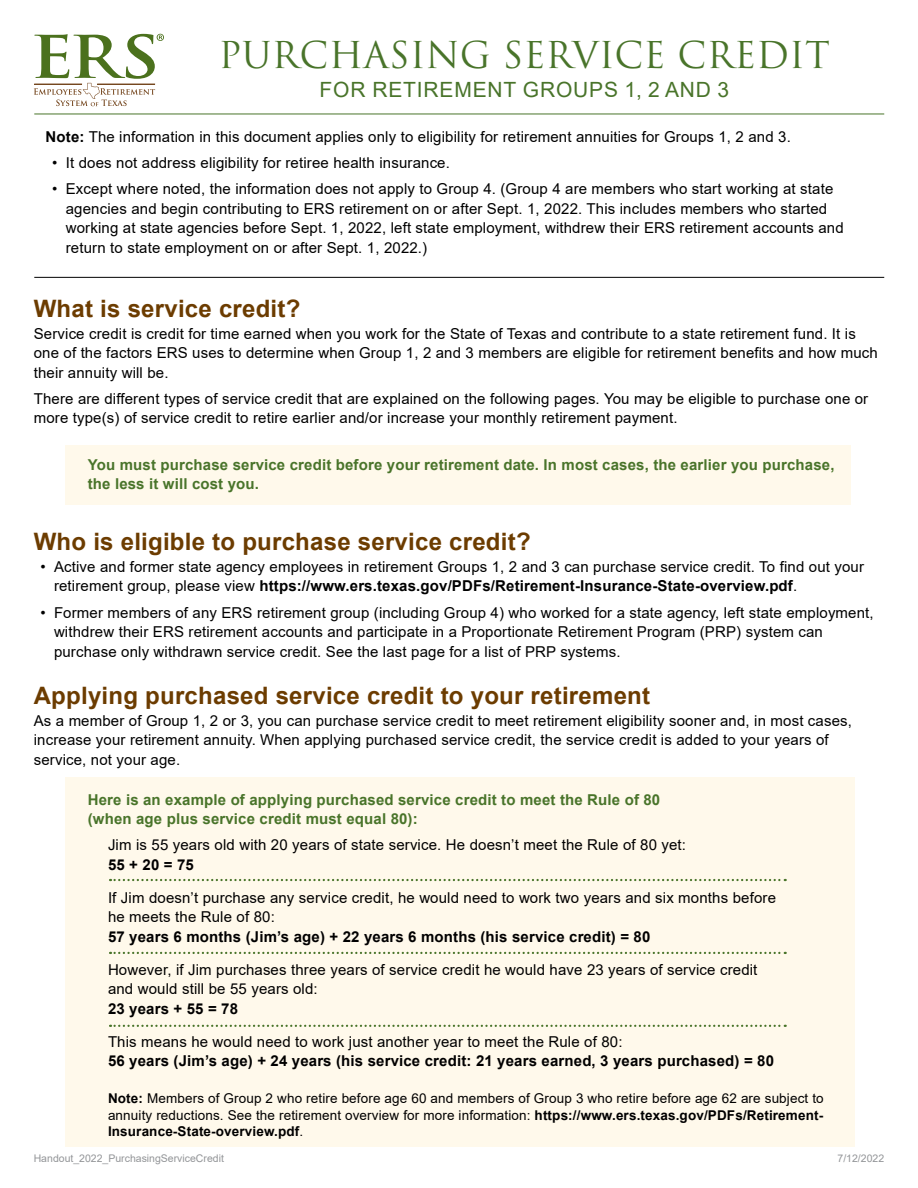
<style>
.page{position:relative;width:918px;height:1188px;background:#fff}
.page>*{position:absolute;margin:0;border:0;box-sizing:border-box;transform-origin:0 0}
.t1{font:36px "Trajan Pro";letter-spacing:.005em;color:#49742a}
.t2{font:700 24px "Arial";letter-spacing:.01em;color:#6c3c00}
.t3{font:21px "Arial";letter-spacing:.04em;color:#49742a}
.UL{font:15px/19.5px "Arial";letter-spacing:.01em;color:#000}
.t4{font:700 15px/19.5px "Arial";letter-spacing:.01em;color:#49742a}
.t5{font:700 15px "Arial";letter-spacing:.01em;color:#000}
.t6{font:13.5px/16.5px "Arial";letter-spacing:.01em;color:#000;text-align:justify}
.t7{font:10.5px "Arial";color:#939598}
.s1{font-weight:700}
</style>
<div class="page">
<div style="left:65px;top:778px;width:789px;height:369px;background:#fff9eb"></div>
<div style="left:65px;top:446px;width:785px;height:59px;background:#fff9eb"></div>
<hr style="left:34px;top:114px;width:850px;height:1px;background:#49742a">
<hr style="left:34px;top:277px;width:850px;height:1px;background:#000">
<svg style="left:34px;top:34px;width:130px;height:72px"></svg>
<svg style="left:110px;top:879px;width:676px;height:2px"></svg>
<svg style="left:110px;top:952px;width:676px;height:2px"></svg>
<svg style="left:110px;top:1025px;width:676px;height:2px"></svg>
<h1 class="t1" style="left:218px;top:32px;width:613px">PURCHASING SERVICE CREDIT</h1>
<h1 class="t3" style="left:320px;top:75px;width:411px">FOR RETIREMENT GROUPS 1, 2 AND 3</h1>
<p class="UL" style="left:46px;top:126px;width:747px"><span class="s1">Note:</span> The information in this document applies only to eligibility for retirement annuities for Groups 1, 2 and 3.</p>
<p class="UL" style="left:52px;top:153px;width:399px">• It does not address eligibility for retiree health insurance.</p>
<p class="UL" style="left:66px;top:179px;width:779px;text-indent:-14px">• Except where noted, the information does not apply to Group 4. (Group 4 are members who start working at state agencies and begin contributing to ERS retirement on or after Sept. 1, 2022. This includes members who started working at state agencies before Sept. 1, 2022, left state employment, withdrew their ERS retirement accounts and return to state employment on or after Sept. 1, 2022.)</p>
<h2 class="t2" style="left:34px;top:291px;width:268px">What is service credit?</h2>
<p class="UL" style="left:34px;top:323px;width:846px">Service credit is credit for time earned when you work for the State of Texas and contribute to a state retirement fund. It is one of the factors ERS uses to determine when Group 1, 2 and 3 members are eligible for retirement benefits and how much their annuity will be.</p>
<p class="UL" style="left:34px;top:389px;width:836px">There are different types of service credit that are explained on the following pages. You may be eligible to purchase one or more type(s) of service credit to retire earlier and/or increase your monthly retirement payment.</p>
<p class="t4" style="left:88px;top:455px;width:748px">You must purchase service credit before your retirement date. In most cases, the earlier you purchase, the less it will cost you.</p>
<h2 class="t2" style="left:34px;top:525px;width:498px">Who is eligible to purchase service credit?</h2>
<p class="UL" style="left:54px;top:557px;width:812px;text-indent:-14px">• Active and former state agency employees in retirement Groups 1, 2 and 3 can purchase service credit. To find out your retirement group, please view <span class="s1">https://www.ers.texas.gov/PDFs/Retirement-Insurance-State-overview.pdf</span>.</p>
<p class="UL" style="left:54px;top:603px;width:821px;text-indent:-14px">• Former members of any ERS retirement group (including Group 4) who worked for a state agency, left state employment, withdrew their ERS retirement accounts and participate in a Proportionate Retirement Program (PRP) system can purchase only withdrawn service credit. See the last page for a list of PRP systems.</p>
<h2 class="t2" style="left:34px;top:679px;width:618px">Applying purchased service credit to your retirement</h2>
<p class="UL" style="left:34px;top:711px;width:820px">As a member of Group 1, 2 or 3, you can purchase service credit to meet retirement eligibility sooner and, in most cases, increase your retirement annuity. When applying purchased service credit, the service credit is added to your years of service, not your age.</p>
<p class="t4" style="left:88px;top:790px;width:574px">Here is an example of applying purchased service credit to meet the Rule of 80 (when age plus service credit must equal 80):</p>
<p class="UL" style="left:108px;top:835px;width:580px">Jim is 55 years old with 20 years of state service. He doesn’t meet the Rule of 80 yet:</p>
<p class="t5" style="left:108px;top:854px;width:87px">55 + 20 = 75</p>
<p class="UL" style="left:108px;top:888px;width:670px">If Jim doesn’t purchase any service credit, he would need to work two years and six months before he meets the Rule of 80:</p>
<p class="t5" style="left:108px;top:926px;width:544px">57 years 6 months (Jim’s age) + 22 years 6 months (his service credit) = 80</p>
<p class="UL" style="left:108px;top:960px;width:651px">However, if Jim purchases three years of service credit he would have 23 years of service credit and would still be 55 years old:</p>
<p class="t5" style="left:108px;top:998px;width:132px">23 years + 55 = 78</p>
<p class="UL" style="left:108px;top:1032px;width:516px">This means he would need to work just another year to meet the Rule of 80:</p>
<p class="t5" style="left:108px;top:1051px;width:668px">56 years (Jim’s age) + 24 years (his service credit: 21 years earned, 3 years purchased) = 80</p>
<p class="t6" style="left:108px;top:1090px;width:717px"><span class="s1">Note:</span> Members of Group 2 who retire before age 60 and members of Group 3 who retire before age 62 are subject to annuity reductions. See the retirement overview for more information: <span class="s1">https://www.ers.texas.gov/PDFs/Retirement-Insurance-State-overview.pdf</span>.</p>
<p class="t7" style="left:34px;top:1151px;width:192px">Handout_2022_PurchasingServiceCredit</p>
<p class="t7" style="left:838px;top:1151px;width:48px">7/12/2022</p>
</div>
